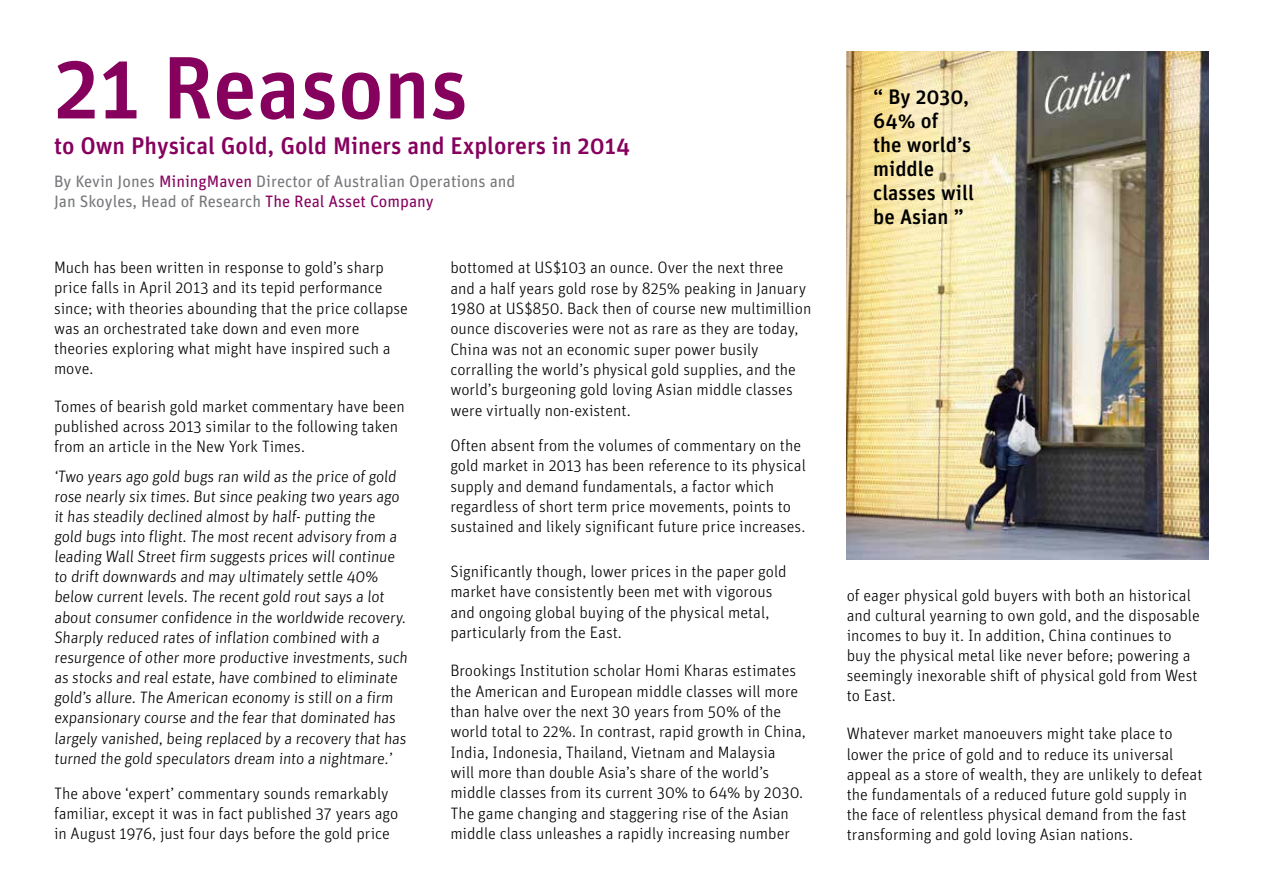
<style>
.page{position:relative;width:1263px;height:893px;background:#fff}
.page>*{position:absolute;margin:0;border:0;box-sizing:border-box;transform-origin:0 0}
.t1{font:500 88.5px "Unit";color:#86005e}
.t2{font:500 24px "Unit";color:#86005e}
.t3{font:500 21px/24.2px "Unit";color:#000}
.t4{font:300 16.5px/20.1px "Unit";color:#000}
.t5{font:16.5px/19.8px "Unit";color:#76777a}
.s1{color:#86005e}
</style>
<div class="page">
<img style="left:847px;top:52px;width:362px;height:507px">
<h1 class="t1" style="left:54px;top:35px;width:416px">21 Reasons</h1>
<h2 class="t2" style="left:54px;top:132px;width:578px">to Own Physical Gold, Gold Miners and Explorers in 2014</h2>
<p class="t5" style="left:54px;top:171px;width:463px">By Kevin Jones <span class="s1">MiningMaven</span> Director of Australian Operations and<br>Jan Skoyles, Head of Research <span class="s1">The Real Asset Company</span></p>
<p class="t4" style="left:54px;top:257px;width:355px">Much has been written in response to gold’s sharp price falls in April 2013 and its tepid performance since; with theories abounding that the price collapse was an orchestrated take down and even more theories exploring what might have inspired such a move.</p>
<p class="t4" style="left:54px;top:396px;width:352px">Tomes of bearish gold market commentary have been published across 2013 similar to the following taken from an article in the New York Times.</p>
<p class="t4" style="left:54px;top:466px;width:357px">‘Two years ago gold bugs ran wild as the price of gold rose nearly six times. But since peaking two years ago it has steadily declined almost by half- putting the gold bugs into flight. The most recent advisory from a leading Wall Street firm suggests prices will continue to drift downwards and may ultimately settle 40% below current levels. The recent gold rout says a lot about consumer confidence in the worldwide recovery.<br>Sharply reduced rates of inflation combined with a resurgence of other more productive investments, such as stocks and real estate, have combined to eliminate gold’s allure. The American economy is still on a firm expansionary course and the fear that dominated has largely vanished, being replaced by a recovery that has turned the gold speculators dream into a nightmare.’</p>
<p class="t4" style="left:54px;top:783px;width:346px">The above ‘expert’ commentary sounds remarkably familiar, except it was in fact published 37 years ago in August 1976, just four days before the gold price</p>
<p class="t4" style="left:450px;top:257px;width:362px">bottomed at US$103 an ounce. Over the next three and a half years gold rose by 825% peaking in January 1980 at US$850. Back then of course new multimillion ounce discoveries were not as rare as they are today, China was not an economic super power busily corralling the world’s physical gold supplies, and the world’s burgeoning gold loving Asian middle classes were virtually non-existent.</p>
<p class="t4" style="left:450px;top:435px;width:357px">Often absent from the volumes of commentary on the gold market in 2013 has been reference to its physical supply and demand fundamentals, a factor which regardless of short term price movements, points to sustained and likely significant future price increases.</p>
<p class="t4" style="left:450px;top:561px;width:338px">Significantly though, lower prices in the paper gold market have consistently been met with vigorous and ongoing global buying of the physical metal, particularly from the East.</p>
<p class="t4" style="left:450px;top:660px;width:357px">Brookings Institution scholar Homi Kharas estimates the American and European middle classes will more than halve over the next 30 years from 50% of the world total to 22%. In contrast, rapid growth in China, India, Indonesia, Thailand, Vietnam and Malaysia<br>will more than double Asia’s share of the world’s middle classes from its current 30% to 64% by 2030.<br>The game changing and staggering rise of the Asian middle class unleashes a rapidly increasing number</p>
<p class="t3" style="left:873px;top:84px;width:102px">“ By 2030,<br>64% of<br>the world’s middle classes will be Asian ”</p>
<p class="t4" style="left:847px;top:585px;width:355px">of eager physical gold buyers with both an historical and cultural yearning to own gold, and the disposable incomes to buy it. In addition, China continues to buy the physical metal like never before; powering a seemingly inexorable shift of physical gold from West to East.</p>
<p class="t4" style="left:847px;top:724px;width:357px">Whatever market manoeuvers might take place to lower the price of gold and to reduce its universal appeal as a store of wealth, they are unlikely to defeat the fundamentals of a reduced future gold supply in the face of relentless physical demand from the fast transforming and gold loving Asian nations.</p>
</div>
